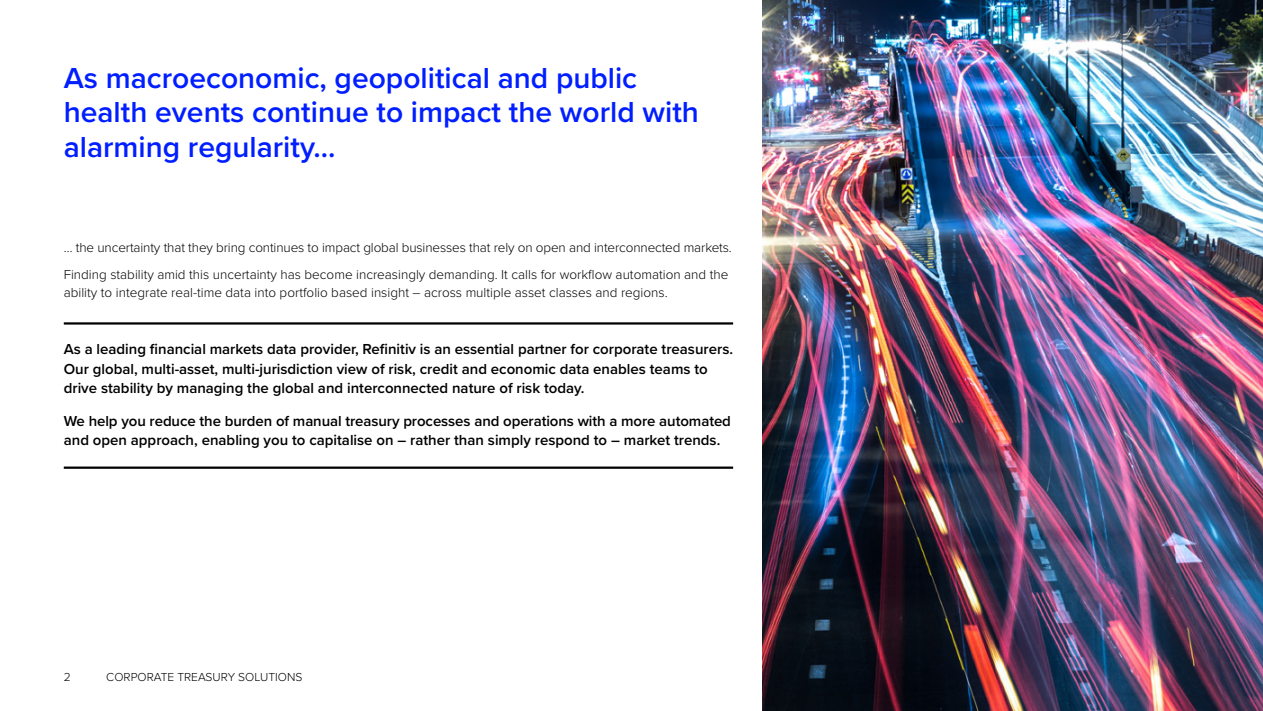
<style>
.page{position:relative;width:1263px;height:711px;background:#fff}
.page>*{position:absolute;margin:0;border:0;box-sizing:border-box;transform-origin:0 0}
.R_Page_Header{font:600 30px/34.5px "Proxima Nova";color:#001eff}
.R_Callout___TEXT{font:600 15px/19.5px "Proxima Nova";color:#000}
.R_Body_copy{font:300 13.5px/18px "Proxima Nova";color:#000}
.t1{font:300 12px "Proxima Nova";color:#000}
</style>
<div class="page">
<hr style="left:64px;top:322px;width:669px;height:2px;background:#000">
<hr style="left:64px;top:466px;width:669px;height:2px;background:#000">
<img style="left:763px;top:0;width:500px;height:710px">
<p class="R_Page_Header" style="left:64px;top:59px;width:637px">As macroeconomic, geopolitical and public health events continue to impact the world with alarming regularity…</p>
<p class="R_Body_copy" style="left:64px;top:237px;width:669px">… the uncertainty that they bring continues to impact global businesses that rely on open and interconnected markets.</p>
<p class="R_Body_copy" style="left:64px;top:264px;width:666px">Finding stability amid this uncertainty has become increasingly demanding. It calls for workflow automation and the ability to integrate real-time data into portfolio based insight – across multiple asset classes and regions.</p>
<p class="R_Callout___TEXT" style="left:64px;top:339px;width:671px">As a leading financial markets data provider, Refinitiv is an essential partner for corporate treasurers.<br>Our global, multi-asset, multi-jurisdiction view of risk, credit and economic data enables teams to drive stability by managing the global and interconnected nature of risk today.</p>
<p class="R_Callout___TEXT" style="left:64px;top:410px;width:669px">We help you reduce the burden of manual treasury processes and operations with a more automated and open approach, enabling you to capitalise on – rather than simply respond to – market trends.</p>
<p class="t1" style="left:64px;top:667px;width:8px">2</p>
<p class="t1" style="left:106px;top:667px;width:198px">CORPORATE TREASURY SOLUTIONS</p>
</div>
